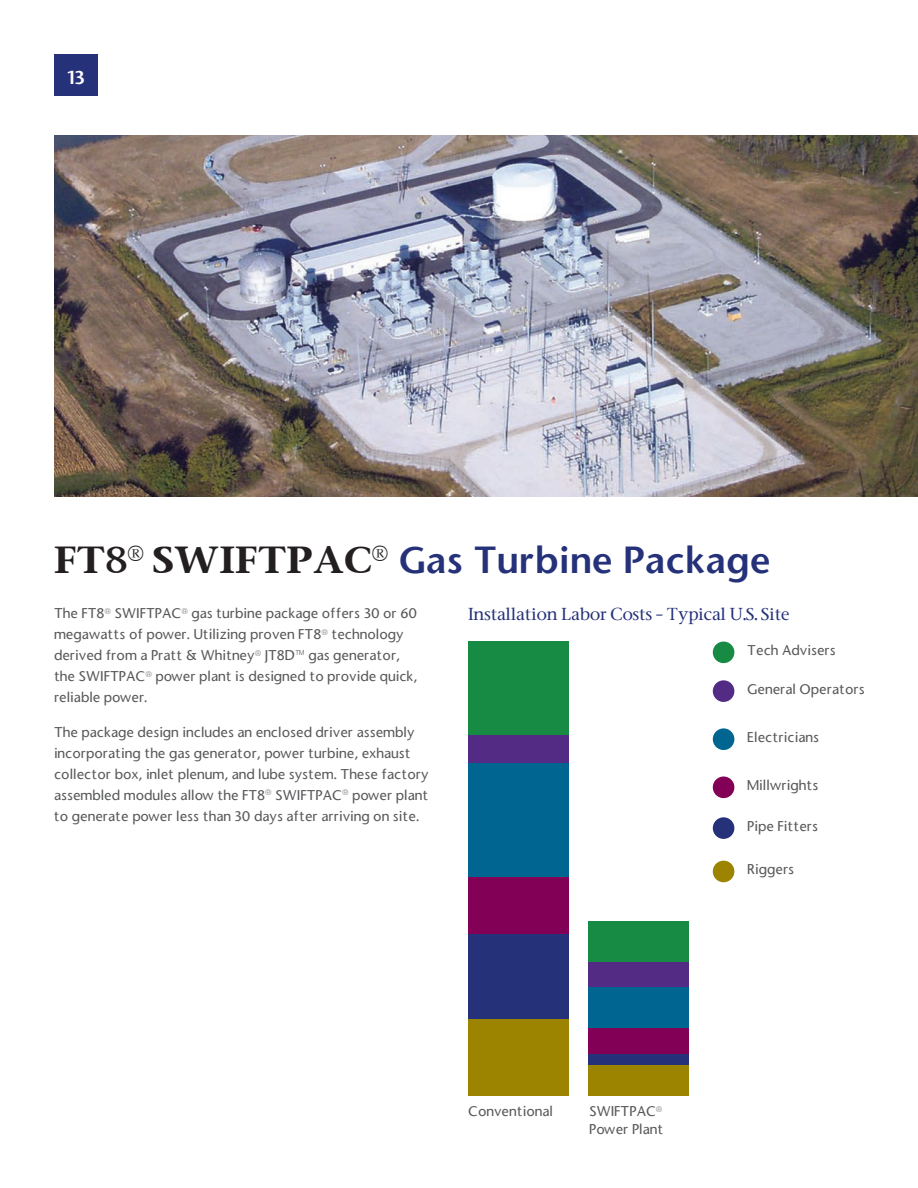
<style>
.page{position:relative;width:918px;height:1188px;background:#fff}
.page>*{position:absolute;margin:0;border:0;box-sizing:border-box;transform-origin:0 0}
.t1{font:36px "Stone Sans Semi Boold";color:#253179}
.t2{font:18px "Stone Sans Semi Boold";color:#fff}
.t3{font:500 16.5px "Stone Serif";color:#253179}
.t4{font:500 13.5px/21px "Stone Sans";color:#57585a}
.s1{font-family:"Stone Serif Semi Boold";color:#231f20}
</style>
<div class="page">
<div style="left:54px;top:54px;width:44px;height:42px;background:#253179"></div>
<img style="left:54px;top:135px;width:864px;height:361px">
<div style="left:468px;top:1018px;width:101px;height:77px;background:#9c8300"></div>
<div style="left:468px;top:934px;width:101px;height:85px;background:#253179"></div>
<div style="left:468px;top:877px;width:101px;height:57px;background:#820056"></div>
<div style="left:468px;top:763px;width:101px;height:114px;background:#006591"></div>
<div style="left:468px;top:735px;width:101px;height:28px;background:#532b85"></div>
<div style="left:468px;top:642px;width:101px;height:93px;background:#178b43"></div>
<div style="left:589px;top:1064px;width:100px;height:31px;background:#9c8300"></div>
<div style="left:589px;top:1053px;width:100px;height:11px;background:#253179"></div>
<div style="left:589px;top:1028px;width:100px;height:26px;background:#820056"></div>
<div style="left:589px;top:987px;width:100px;height:41px;background:#006591"></div>
<div style="left:589px;top:962px;width:100px;height:25px;background:#532b85"></div>
<div style="left:589px;top:921px;width:100px;height:41px;background:#178b43"></div>
<div style="left:713px;top:642px;width:21px;height:21px;background:#178b43;border-radius:50%"></div>
<div style="left:713px;top:680px;width:21px;height:22px;background:#532b85;border-radius:50%"></div>
<div style="left:713px;top:728px;width:21px;height:22px;background:#006591;border-radius:50%"></div>
<div style="left:713px;top:777px;width:21px;height:21px;background:#820056;border-radius:50%"></div>
<div style="left:713px;top:861px;width:21px;height:21px;background:#9c8300;border-radius:50%"></div>
<div style="left:713px;top:817px;width:21px;height:22px;background:#253179;border-radius:50%"></div>
<h2 class="t2" style="left:67px;top:66px;width:19px">13</h2>
<h1 class="t1" style="left:54px;top:537px;width:718px"><span class="s1">FT8</span><sup>®</sup> <span class="s1">SWIFTPAC</span><sup>®</sup> Gas Turbine Package</h1>
<p class="t3" style="left:468px;top:603px;width:323px">Installation Labor Costs – Typical U.S. Site</p>
<p class="t4" style="left:54px;top:603px;width:365px">The FT8<sup>®</sup> SWIFTPAC<sup>®</sup> gas turbine package offers 30 or 60 megawatts of power. Utilizing proven FT8<sup>®</sup> technology derived from a Pratt &amp; Whitney<sup>®</sup> JT8D™ gas generator, the SWIFTPAC<sup>®</sup> power plant is designed to provide quick, reliable power.</p>
<p class="t4" style="left:54px;top:722px;width:376px">The package design includes an enclosed driver assembly incorporating the gas generator, power turbine, exhaust collector box, inlet plenum, and lube system. These factory assembled modules allow the FT8<sup>®</sup> SWIFTPAC<sup>®</sup> power plant to generate power less than 30 days after arriving on site.</p>
<p class="t4" style="left:747px;top:640px;width:90px">Tech Advisers</p>
<p class="t4" style="left:747px;top:679px;width:119px">General Operators</p>
<p class="t4" style="left:747px;top:727px;width:73px">Electricians</p>
<p class="t4" style="left:747px;top:775px;width:73px">Millwrights</p>
<p class="t4" style="left:747px;top:815px;width:72px">Pipe Fitters</p>
<p class="t4" style="left:747px;top:859px;width:48px">Riggers</p>
<p class="t4" style="left:468px;top:1101px;width:86px">Conventional</p>
<p class="t4" style="left:589px;top:1102px;width:76px;line-height:18px">SWIFTPAC<sup>®<br></sup>Power Plant</p>
</div>
